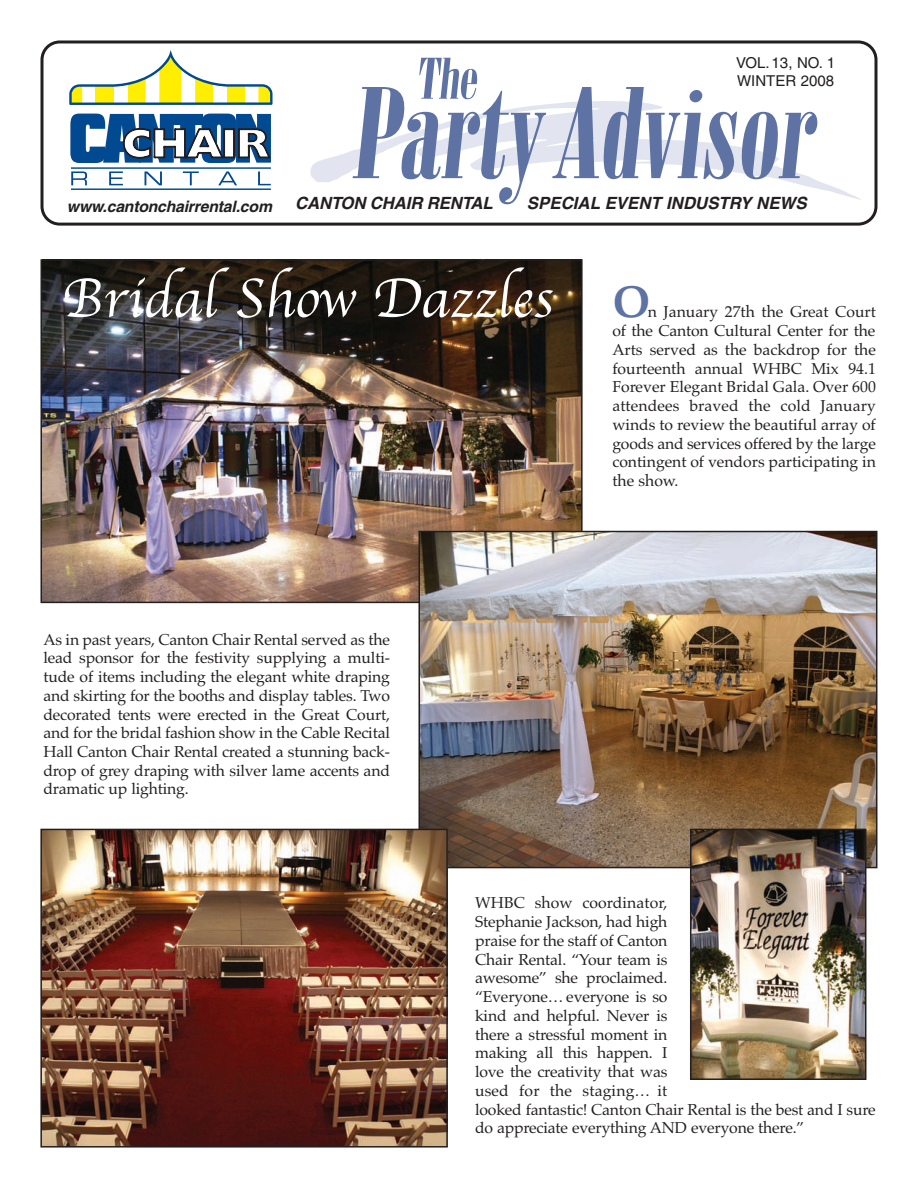
<style>
.page{position:relative;width:918px;height:1188px;background:#fff}
.page>*{position:absolute;margin:0;border:0;box-sizing:border-box;transform-origin:0 0}
.t1{font:57px "Apple Chancery";color:#fff}
.t2{font:700 45px "Palatino";color:#5e73a4}
.t3{font:italic 700 16.8px "Helvetica";color:#231f20}
.t4{font:15.75px/18.8px "Palatino";letter-spacing:-.01em;color:#231f20;text-align:justify}
.t5{font:italic 700 15.75px "Helvetica";letter-spacing:-.01em;color:#231f20}
.t6{font:15px/18px "Helvetica";color:#231f20}
</style>
<div class="page">
<svg style="left:40px;top:40px;width:838px;height:186px"></svg>
<svg style="left:69px;top:50px;width:204px;height:140px"></svg>
<svg style="left:310px;top:58px;width:552px;height:146px"></svg>
<img style="left:43px;top:262px;width:537px;height:338px">
<div style="left:40px;top:259px;width:543px;height:344px;border:2px solid #231f20"></div>
<img style="left:421px;top:534px;width:453px;height:331px">
<div style="left:418px;top:531px;width:459px;height:337px;border:2px solid #231f20"></div>
<img style="left:43px;top:832px;width:402px;height:313px">
<div style="left:40px;top:829px;width:408px;height:319px;border:2px solid #231f20"></div>
<img style="left:693px;top:832px;width:170px;height:245px">
<div style="left:690px;top:829px;width:176px;height:251px;border:2px solid #231f20"></div>
<p class="t6" style="left:736px;top:55px;width:101px">VOL.13, NO. 1<br>WINTER 2008</p>
<p class="t5" style="left:67px;top:201px;width:207px">www.cantonchairrental.com</p>
<p class="t3" style="left:295px;top:197px;width:199px">CANTON CHAIR RENTAL</p>
<p class="t3" style="left:527px;top:197px;width:281px">SPECIAL EVENT INDUSTRY NEWS</p>
<h1 class="t1" style="left:62px;top:264px;width:493px">Bridal Show Dazzles</h1>
<p class="t4" style="left:43px;top:630px;width:348px">As in past years, Canton Chair Rental served as the lead sponsor for the festivity supplying a multi&shy;tude of items including the elegant white draping and skirting for the booths and display tables. Two decorated tents were erected in the Great Court, and for the bridal fashion show in the Cable Recital Hall Canton Chair Rental created a stunning back&shy;drop of grey draping with silver lame accents and dramatic up lighting.</p>
<h2 class="t2" style="left:612px;top:276px;width:39px">O</h2>
<p class="t4" style="left:612px;top:303px;width:265px;text-indent:35px">n January 27th the Great Court of the Canton Cultural Center for the Arts served as the backdrop for the fourteenth annual WHBC Mix 94.1<br>Forever Elegant Bridal Gala. Over 600 attendees braved the cold January winds to review the beautiful array of goods and services offered by the large contingent of vendors participating in the show.</p>
<p class="t4" style="left:475px;top:894px;width:402px;text-align:left">WHBC show coordinator,<br>Stephanie Jackson, had high<br>praise for the staff of Canton<br>Chair Rental. “Your team is<br>awesome” she proclaimed.<br>“Everyone… everyone is so<br>kind and helpful. Never is<br>there a stressful moment in<br>making all this happen. I<br>love the creativity that was<br>used for the staging… it<br>looked fantastic! Canton Chair Rental is the best and I sure do appreciate everything AND everyone there.”</p>
</div>
